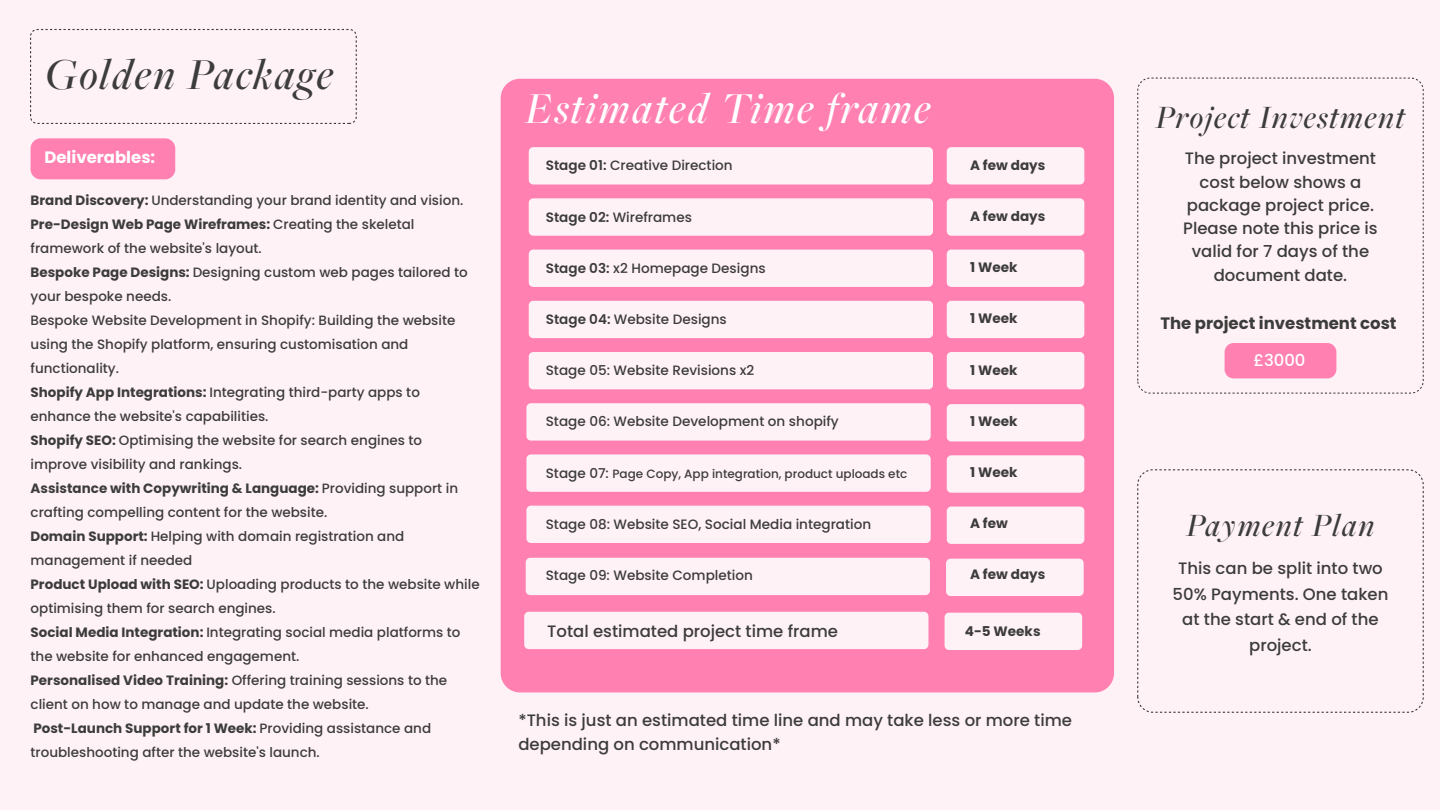
<style>
.page{position:relative;width:1440px;height:810px;background:#fff2f7}
.page>*{position:absolute;margin:0;border:0;box-sizing:border-box;transform-origin:0 0}
.t1{font:italic 500 45.9px "Freight Big Pro";letter-spacing:.05em;color:#fff}
.t2{font:italic 500 45.9px "Freight Big Pro";letter-spacing:.05em;color:#3c3c3b}
.t3{font:italic 500 33.75px "Freight Big Pro";letter-spacing:.05em;color:#3c3c3b}
.t4{font:500 16.5px/23.2px "Poppins";color:#3c3c3b;text-align:center}
.t5{font:700 16.5px "Poppins";color:#3c3c3b}
.t6{font:700 16.5px "Poppins";color:#fff}
.t7{font:500 16.5px "Poppins";color:#fff}
.t8{font:500 13.58px "Poppins";color:#3c3c3b}
.t9{font:700 13.58px "Poppins";color:#3c3c3b}
.t10{font:500 13.5px/24px "Poppins";color:#3c3c3b}
.t11{font:500 12px "Poppins";color:#3c3c3b}
.s1{font-weight:700}
.s2{font-weight:600}
.s3{font-size:13.58px}
</style>
<div class="page">
<div style="left:1137px;top:78px;width:287px;height:316px;border:1px dashed #3c3c3b;border-radius:12px"></div>
<div style="left:1137px;top:469px;width:287px;height:244px;border:1px dashed #3c3c3b;border-radius:15px"></div>
<div style="left:501px;top:79px;width:613px;height:613px;background:#ff80b1;border-radius:19px"></div>
<div style="left:31px;top:138px;width:144px;height:41px;background:#ff80b1;border-radius:10px"></div>
<div style="left:529px;top:147px;width:404px;height:38px;background:#fff2f7;border-radius:5px"></div>
<div style="left:529px;top:198px;width:404px;height:38px;background:#fff2f7;border-radius:5px"></div>
<div style="left:529px;top:250px;width:404px;height:37px;background:#fff2f7;border-radius:5px"></div>
<div style="left:529px;top:301px;width:404px;height:37px;background:#fff2f7;border-radius:5px"></div>
<div style="left:529px;top:352px;width:404px;height:37px;background:#fff2f7;border-radius:5px"></div>
<div style="left:526px;top:403px;width:405px;height:38px;background:#fff2f7;border-radius:5px"></div>
<div style="left:526px;top:454px;width:405px;height:38px;background:#fff2f7;border-radius:5px"></div>
<div style="left:526px;top:506px;width:405px;height:37px;background:#fff2f7;border-radius:5px"></div>
<div style="left:947px;top:147px;width:137px;height:38px;background:#fff2f7;border-radius:5px"></div>
<div style="left:947px;top:198px;width:137px;height:38px;background:#fff2f7;border-radius:5px"></div>
<div style="left:947px;top:250px;width:137px;height:37px;background:#fff2f7;border-radius:5px"></div>
<div style="left:947px;top:301px;width:137px;height:37px;background:#fff2f7;border-radius:5px"></div>
<div style="left:947px;top:352px;width:137px;height:37px;background:#fff2f7;border-radius:5px"></div>
<div style="left:947px;top:404px;width:137px;height:37px;background:#fff2f7;border-radius:5px"></div>
<div style="left:947px;top:455px;width:137px;height:38px;background:#fff2f7;border-radius:5px"></div>
<div style="left:947px;top:507px;width:137px;height:37px;background:#fff2f7;border-radius:5px"></div>
<div style="left:526px;top:558px;width:404px;height:37px;background:#fff2f7;border-radius:5px"></div>
<div style="left:946px;top:559px;width:138px;height:37px;background:#fff2f7;border-radius:5px"></div>
<div style="left:524px;top:612px;width:404px;height:37px;background:#fff2f7;border-radius:5px"></div>
<div style="left:945px;top:613px;width:137px;height:37px;background:#fff2f7;border-radius:5px"></div>
<div style="left:1225px;top:343px;width:111px;height:35px;background:#ff80b1;border-radius:9px"></div>
<div style="left:30px;top:29px;width:327px;height:95px;border:1px dashed #3c3c3b;border-radius:7px"></div>
<h1 class="t2" style="left:45px;top:44px;width:289px">Golden Package</h1>
<p class="t6" style="left:44px;top:148px;width:112px">Deliverables:</p>
<p class="t10" style="left:31px;top:188px;width:451px"><span class="s1">Brand Discovery:</span> Understanding your brand identity and vision.<br><span class="s1">Pre-Design Web Page Wireframes:</span> Creating the skeletal framework of the website's layout.<br><span class="s1">Bespoke Page Designs:</span> Designing custom web pages tailored to your bespoke needs.<br>Bespoke Website Development in Shopify: Building the website using the Shopify platform, ensuring customisation and functionality.<br><span class="s1">Shopify App Integrations:</span> Integrating third-party apps to enhance the website's capabilities.<br><span class="s1">Shopify SEO:</span> Optimising the website for search engines to improve visibility and rankings.<br><span class="s1">Assistance with Copywriting &amp; Language:</span> Providing support in crafting compelling content for the website.<br><span class="s1">Domain Support:</span> Helping with domain registration and management if needed<br><span class="s1">Product Upload with SEO:</span> Uploading products to the website while optimising them for search engines.<br><span class="s1">Social Media Integration:</span> Integrating social media platforms to the website for enhanced engagement.<br><span class="s1">Personalised Video Training:</span> Offering training sessions to the client on how to manage and update the website.<br><span class="s1">Post-Launch Support for 1 Week:</span> Providing assistance and troubleshooting after the website's launch.</p>
<h1 class="t1" style="left:525px;top:78px;width:407px">Estimated Time frame</h1>
<p class="t8" style="left:546px;top:158px;width:188px"><span class="s2">Stage 01:</span> Creative Direction</p>
<p class="t8" style="left:546px;top:209px;width:148px"><span class="s2">Stage 02:</span> Wireframes</p>
<p class="t8" style="left:546px;top:260px;width:221px"><span class="s2">Stage 03:</span> x2 Homepage Designs</p>
<p class="t8" style="left:546px;top:311px;width:183px"><span class="s2">Stage 04:</span> Website Designs</p>
<p class="t8" style="left:546px;top:363px;width:210px">Stage 05: Website Revisions x2</p>
<p class="t8" style="left:546px;top:414px;width:295px">Stage 06: Website Development on shopify</p>
<p class="t11" style="left:546px;top:467px;width:363px"><span class="s3">Stage 07:</span> Page Copy, App integration, product uploads etc</p>
<p class="t8" style="left:546px;top:516px;width:327px">Stage 08: Website SEO, Social Media integration</p>
<p class="t8" style="left:546px;top:567px;width:209px">Stage 09: Website Completion</p>
<p class="t9" style="left:970px;top:157px;width:77px">A few days</p>
<p class="t9" style="left:970px;top:208px;width:77px">A few days</p>
<p class="t9" style="left:970px;top:260px;width:49px">1 Week</p>
<p class="t9" style="left:970px;top:311px;width:49px">1 Week</p>
<p class="t9" style="left:970px;top:362px;width:49px">1 Week</p>
<p class="t9" style="left:970px;top:413px;width:49px">1 Week</p>
<p class="t9" style="left:970px;top:464px;width:49px">1 Week</p>
<p class="t9" style="left:970px;top:516px;width:39px">A few</p>
<p class="t9" style="left:970px;top:567px;width:77px">A few days</p>
<p class="t4" style="left:547px;top:620px;width:292px">Total estimated project time frame</p>
<p class="t9" style="left:965px;top:624px;width:77px">4-5 Weeks</p>
<p class="t4" style="left:518px;top:708px;width:555px;line-height:24.8px;text-align:left">*This is just an estimated time line and may take less or more time depending on communication*</p>
<h2 class="t3" style="left:1156px;top:95px;width:251px">Project Investment</h2>
<p class="t4" style="left:1183px;top:147px;width:196px">The project investment cost below shows a package project price.<br>Please note this price is valid for 7 days of the document date.</p>
<p class="t5" style="left:1160px;top:313px;width:238px">The project investment cost</p>
<p class="t7" style="left:1253px;top:351px;width:54px">£3000</p>
<h2 class="t3" style="left:1186px;top:503px;width:190px">Payment Plan</h2>
<p class="t4" style="left:1173px;top:556px;width:217px;line-height:25.5px">This can be split into two<br>50% Payments. One taken at the start &amp; end of the project.</p>
</div>
